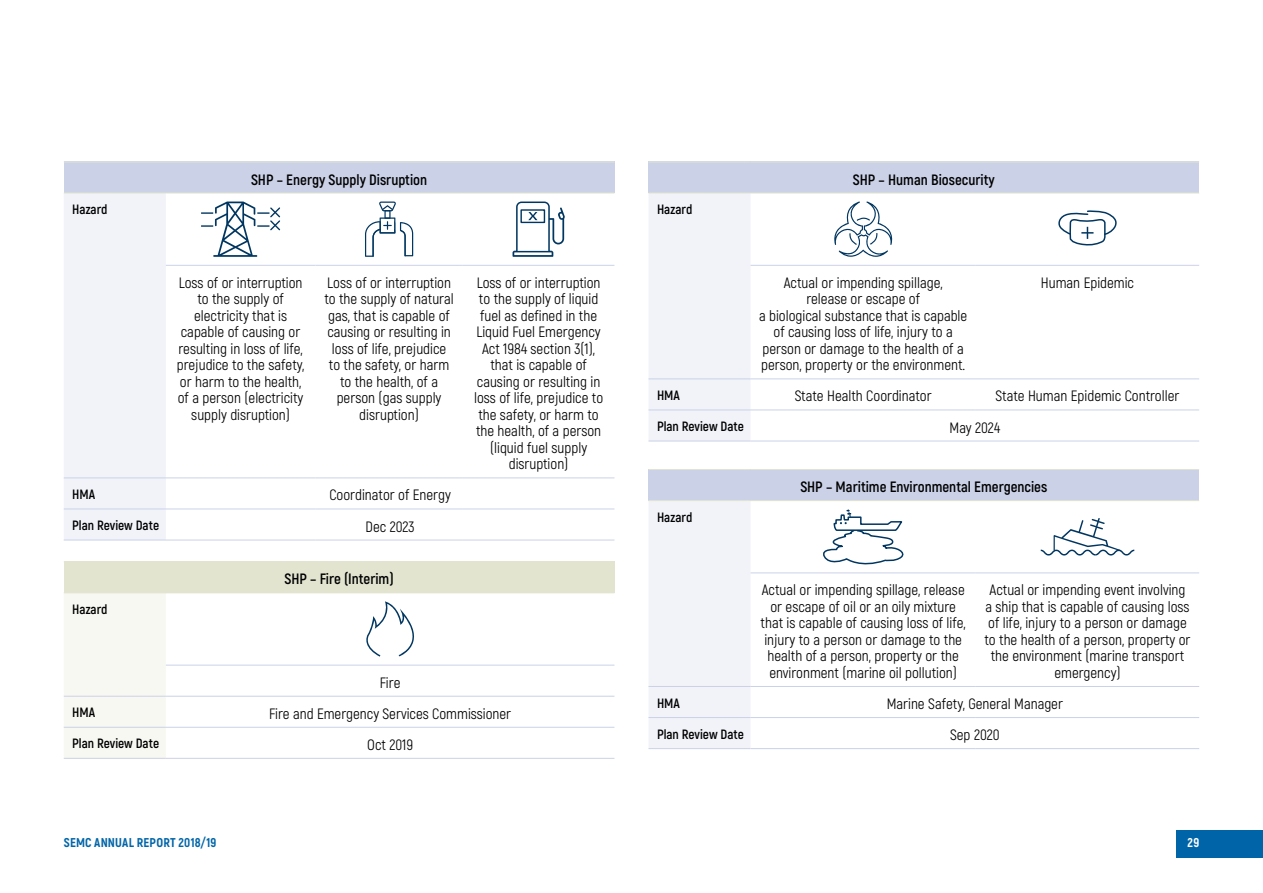
<style>
.page{position:relative;width:1263px;height:893px;background:#fff}
.page>*{position:absolute;margin:0;border:0;box-sizing:border-box;transform-origin:0 0}
.t1{font:15px/16.5px "Akrobat";color:#000;text-align:center}
.t2{font:700 15px "Akrobat";color:#000}
.t3{font:700 13.5px "Akrobat";color:#000}
.t4{font:800 12.75px "Akrobat";letter-spacing:.015em;color:#0065a8}
.t5{font:800 12.75px "Akrobat";color:#fff}
</style>
<div class="page">
<div style="left:64px;top:162px;width:550px;height:31px;background:#cbd2e8"></div>
<div style="left:64px;top:194px;width:102px;height:346px;background:#f1f3f9"></div>
<hr style="left:64px;top:162px;width:102px;height:1px;background:#e2e4d0">
<hr style="left:166px;top:162px;width:149px;height:1px;background:#e2e4d0">
<hr style="left:315px;top:162px;width:148px;height:1px;background:#e2e4d0">
<hr style="left:463px;top:162px;width:151px;height:1px;background:#e2e4d0">
<hr style="left:64px;top:193px;width:102px;height:1px;background:#e2e4d0">
<hr style="left:166px;top:193px;width:149px;height:1px;background:#e2e4d0">
<hr style="left:315px;top:193px;width:148px;height:1px;background:#e2e4d0">
<hr style="left:463px;top:193px;width:151px;height:1px;background:#e2e4d0">
<hr style="left:166px;top:265px;width:149px;height:1px;background:#cbd2e8">
<hr style="left:315px;top:265px;width:148px;height:1px;background:#cbd2e8">
<hr style="left:463px;top:265px;width:151px;height:1px;background:#cbd2e8">
<hr style="left:64px;top:477px;width:102px;height:1px;background:#cbd2e8">
<hr style="left:166px;top:477px;width:149px;height:1px;background:#cbd2e8">
<hr style="left:315px;top:477px;width:148px;height:1px;background:#cbd2e8">
<hr style="left:463px;top:477px;width:151px;height:1px;background:#cbd2e8">
<hr style="left:64px;top:509px;width:102px;height:1px;background:#cbd2e8">
<hr style="left:166px;top:509px;width:149px;height:1px;background:#cbd2e8">
<hr style="left:315px;top:509px;width:148px;height:1px;background:#cbd2e8">
<hr style="left:463px;top:509px;width:151px;height:1px;background:#cbd2e8">
<hr style="left:64px;top:540px;width:102px;height:1px;background:#cbd2e8">
<hr style="left:166px;top:540px;width:149px;height:1px;background:#cbd2e8">
<hr style="left:315px;top:540px;width:148px;height:1px;background:#cbd2e8">
<hr style="left:463px;top:540px;width:151px;height:1px;background:#cbd2e8">
<svg style="left:201px;top:202px;width:79px;height:55px"></svg>
<svg style="left:365px;top:202px;width:48px;height:55px"></svg>
<svg style="left:512px;top:202px;width:53px;height:55px"></svg>
<div style="left:520px;top:209px;width:25px;height:14px;border:1px solid #003660"></div>
<div style="left:64px;top:562px;width:550px;height:31px;background:#e2e4d0"></div>
<div style="left:64px;top:593px;width:102px;height:165px;background:#f7f8f2"></div>
<hr style="left:64px;top:561px;width:102px;height:1px;background:#e2e4d0">
<hr style="left:166px;top:561px;width:448px;height:1px;background:#e2e4d0">
<hr style="left:166px;top:665px;width:448px;height:1px;background:#cbd2e8">
<hr style="left:64px;top:696px;width:102px;height:1px;background:#cbd2e8">
<hr style="left:166px;top:696px;width:448px;height:1px;background:#cbd2e8">
<hr style="left:64px;top:727px;width:102px;height:1px;background:#cbd2e8">
<hr style="left:166px;top:727px;width:448px;height:1px;background:#cbd2e8">
<hr style="left:64px;top:758px;width:102px;height:1px;background:#cbd2e8">
<hr style="left:166px;top:758px;width:448px;height:1px;background:#cbd2e8">
<svg style="left:366px;top:601px;width:48px;height:56px"></svg>
<div style="left:648px;top:162px;width:551px;height:31px;background:#cbd2e8"></div>
<div style="left:648px;top:194px;width:102px;height:247px;background:#f1f3f9"></div>
<hr style="left:750px;top:265px;width:226px;height:1px;background:#cbd2e8">
<hr style="left:976px;top:265px;width:223px;height:1px;background:#cbd2e8">
<hr style="left:648px;top:378px;width:102px;height:1px;background:#cbd2e8">
<hr style="left:750px;top:378px;width:226px;height:1px;background:#cbd2e8">
<hr style="left:976px;top:378px;width:223px;height:1px;background:#cbd2e8">
<hr style="left:648px;top:410px;width:102px;height:1px;background:#cbd2e8">
<hr style="left:750px;top:410px;width:226px;height:1px;background:#cbd2e8">
<hr style="left:976px;top:410px;width:223px;height:1px;background:#cbd2e8">
<hr style="left:648px;top:441px;width:102px;height:1px;background:#cbd2e8">
<hr style="left:750px;top:441px;width:226px;height:1px;background:#cbd2e8">
<hr style="left:976px;top:441px;width:223px;height:1px;background:#cbd2e8">
<hr style="left:648px;top:162px;width:102px;height:1px;background:#e2e4d0">
<hr style="left:750px;top:162px;width:226px;height:1px;background:#e2e4d0">
<hr style="left:976px;top:162px;width:223px;height:1px;background:#e2e4d0">
<hr style="left:648px;top:193px;width:102px;height:1px;background:#e2e4d0">
<hr style="left:750px;top:193px;width:226px;height:1px;background:#e2e4d0">
<hr style="left:976px;top:193px;width:223px;height:1px;background:#e2e4d0">
<svg style="left:834px;top:202px;width:58px;height:55px"></svg>
<svg style="left:1058px;top:210px;width:59px;height:36px"></svg>
<div style="left:648px;top:470px;width:551px;height:31px;background:#cbd2e8"></div>
<div style="left:649px;top:501px;width:101px;height:247px;background:#f1f3f9"></div>
<hr style="left:750px;top:572px;width:226px;height:1px;background:#cbd2e8">
<hr style="left:976px;top:572px;width:223px;height:1px;background:#cbd2e8">
<hr style="left:648px;top:686px;width:102px;height:1px;background:#cbd2e8">
<hr style="left:750px;top:686px;width:226px;height:1px;background:#cbd2e8">
<hr style="left:976px;top:686px;width:223px;height:1px;background:#cbd2e8">
<hr style="left:648px;top:717px;width:102px;height:1px;background:#cbd2e8">
<hr style="left:750px;top:717px;width:226px;height:1px;background:#cbd2e8">
<hr style="left:976px;top:717px;width:223px;height:1px;background:#cbd2e8">
<hr style="left:648px;top:748px;width:102px;height:1px;background:#cbd2e8">
<hr style="left:750px;top:748px;width:226px;height:1px;background:#cbd2e8">
<hr style="left:976px;top:748px;width:223px;height:1px;background:#cbd2e8">
<hr style="left:648px;top:469px;width:102px;height:1px;background:#e2e4d0">
<hr style="left:750px;top:469px;width:226px;height:1px;background:#e2e4d0">
<hr style="left:976px;top:469px;width:223px;height:1px;background:#e2e4d0">
<hr style="left:648px;top:500px;width:102px;height:1px;background:#e2e4d0">
<hr style="left:750px;top:500px;width:226px;height:1px;background:#e2e4d0">
<hr style="left:976px;top:500px;width:223px;height:1px;background:#e2e4d0">
<svg style="left:823px;top:509px;width:80px;height:55px"></svg>
<svg style="left:1041px;top:518px;width:93px;height:37px"></svg>
<div style="left:1176px;top:830px;width:87px;height:27px;background:#0065a8"></div>
<p class="t3" style="left:72px;top:201px;width:37px">Hazard</p>
<p class="t2" style="left:251px;top:170px;width:178px">SHP – Energy Supply Disruption</p>
<p class="t1" style="left:177px;top:274px;width:129px">Loss of or interruption to the supply of electricity that is capable of causing or resulting in loss of life, prejudice to the safety, or harm to the health, of a person (electricity supply disruption)</p>
<p class="t1" style="left:324px;top:274px;width:131px">Loss of or interruption to the supply of natural gas, that is capable of causing or resulting in loss of life, prejudice to the safety, or harm to the health, of a person (gas supply disruption)</p>
<p class="t1" style="left:474px;top:274px;width:131px">Loss of or interruption to the supply of liquid fuel as defined in the<br>Liquid Fuel Emergency<br>Act 1984 section 3(1), that is capable of causing or resulting in loss of life, prejudice to the safety, or harm to the health, of a person (liquid fuel supply disruption)</p>
<p class="t3" style="left:72px;top:486px;width:25px">HMA</p>
<p class="t1" style="left:329px;top:487px;width:123px">Coordinator of Energy</p>
<p class="t3" style="left:72px;top:517px;width:88px">Plan Review Date</p>
<p class="t1" style="left:366px;top:518px;width:51px">Dec 2023</p>
<p class="t3" style="left:72px;top:601px;width:37px">Hazard</p>
<p class="t2" style="left:284px;top:570px;width:111px">SHP – Fire (Interim)</p>
<p class="t1" style="left:380px;top:674px;width:22px">Fire</p>
<p class="t3" style="left:72px;top:704px;width:25px">HMA</p>
<p class="t1" style="left:269px;top:705px;width:244px">Fire and Emergency Services Commissioner</p>
<p class="t3" style="left:72px;top:735px;width:88px">Plan Review Date</p>
<p class="t1" style="left:367px;top:736px;width:47px">Oct 2019</p>
<p class="t3" style="left:657px;top:201px;width:37px">Hazard</p>
<p class="t2" style="left:853px;top:170px;width:143px">SHP – Human Biosecurity</p>
<p class="t1" style="left:759px;top:274px;width:210px">Actual or impending spillage,<br>release or escape of<br>a biological substance that is capable of causing loss of life, injury to a person or damage to the health of a person, property or the environment.</p>
<p class="t1" style="left:1041px;top:274px;width:95px">Human Epidemic</p>
<p class="t3" style="left:657px;top:387px;width:25px">HMA</p>
<p class="t1" style="left:795px;top:388px;width:139px">State Health Coordinator</p>
<p class="t1" style="left:995px;top:388px;width:185px">State Human Epidemic Controller</p>
<p class="t3" style="left:657px;top:418px;width:88px">Plan Review Date</p>
<p class="t1" style="left:950px;top:419px;width:52px">May 2024</p>
<p class="t3" style="left:657px;top:509px;width:37px">Hazard</p>
<p class="t2" style="left:800px;top:477px;width:248px">SHP – Maritime Environmental Emergencies</p>
<p class="t1" style="left:761px;top:582px;width:207px">Actual or impending spillage, release or escape of oil or an oily mixture that is capable of causing loss of life, injury to a person or damage to the health of a person, property or the environment (marine oil pollution)</p>
<p class="t1" style="left:984px;top:582px;width:208px">Actual or impending event involving a ship that is capable of causing loss of life, injury to a person or damage to the health of a person, property or the environment (marine transport emergency)</p>
<p class="t3" style="left:657px;top:694px;width:25px">HMA</p>
<p class="t1" style="left:887px;top:695px;width:178px">Marine Safety, General Manager</p>
<p class="t3" style="left:657px;top:726px;width:88px">Plan Review Date</p>
<p class="t1" style="left:950px;top:727px;width:51px">Sep 2020</p>
<p class="t4" style="left:64px;top:834px;width:154px">SEMC ANNUAL REPORT 2018/19</p>
<p class="t5" style="left:1187px;top:834px;width:13px">29</p>
</div>
